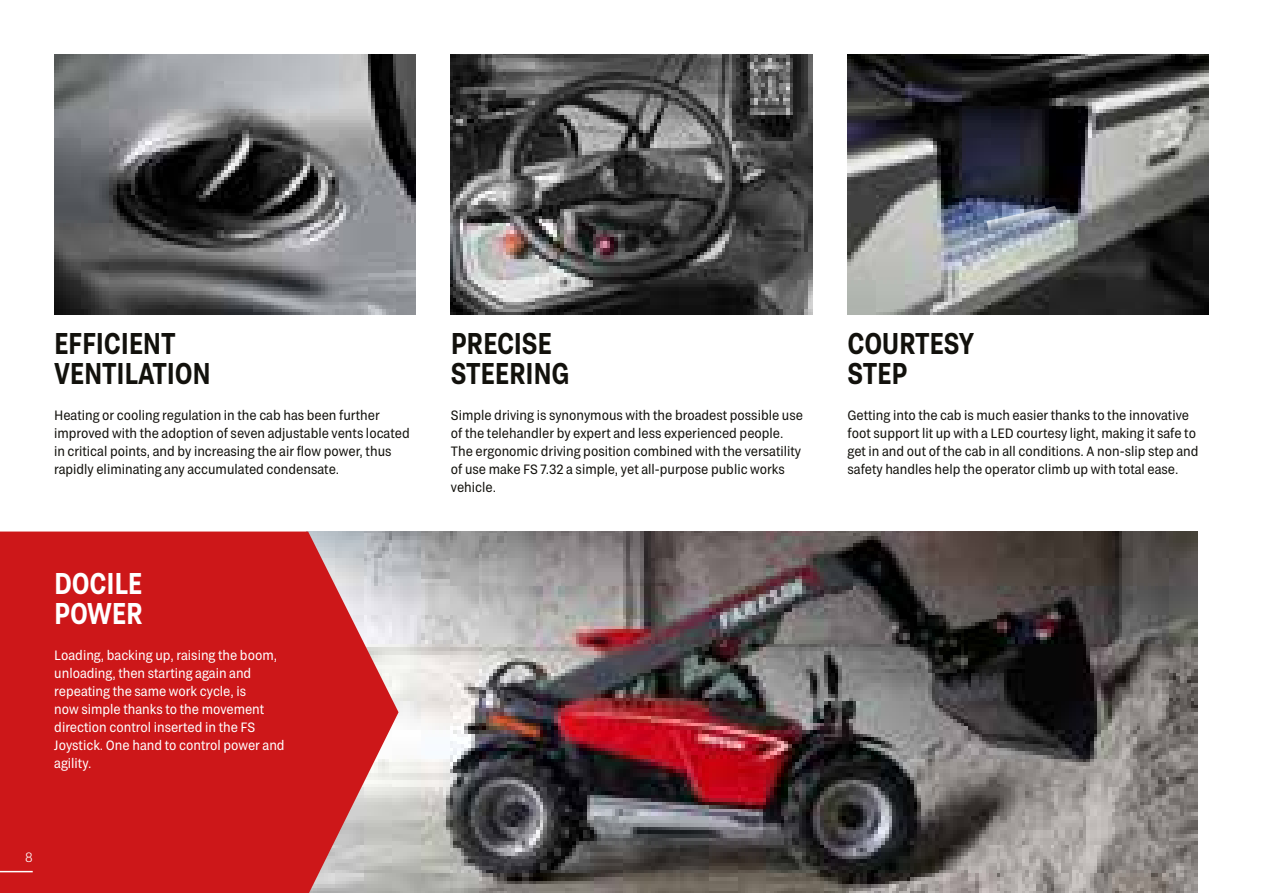
<style>
.page{position:relative;width:1263px;height:893px;background:#fff}
.page>*{position:absolute;margin:0;border:0;box-sizing:border-box;transform-origin:0 0}
.t1{font:600 30px/30px "Grtsk Exa";letter-spacing:-.01em;color:#12110c;scale:.88 1}
.t2{font:600 30px/30px "Grtsk Exa";letter-spacing:-.01em;color:#fff;scale:.88 1}
.t3{font:13.5px/18px "Grtsk Exa";color:#12110c}
.t4{font:13.5px/18px "Grtsk Exa";color:#fff}
.t5{font:300 13.5px "Grtsk Exa";color:#fff}
</style>
<div class="page">
<img style="left:399px;top:531px;width:799px;height:362px">
<img style="left:54px;top:54px;width:362px;height:260px">
<img style="left:847px;top:54px;width:362px;height:260px">
<img style="left:451px;top:54px;width:361px;height:260px">
<svg style="left:986px;top:206px;width:77px;height:33px;background:#8d99ae"></svg>
<svg style="left:0;top:531px;width:399px;height:362px;background:#cd2c2e"></svg>
<hr style="left:0;top:871px;width:33px;height:1px;background:#fff">
<h1 class="t1" style="left:54px;top:328px;width:180px">EFFICIENT<br>VENTILATION</h1>
<p class="t3" style="left:54px;top:406px;width:357px">Heating or cooling regulation in the cab has been further improved with the adoption of seven adjustable vents located in critical points, and by increasing the air flow power, thus rapidly eliminating any accumulated condensate.</p>
<h1 class="t2" style="left:54px;top:568px;width:102px">DOCILE<br>POWER</h1>
<p class="t4" style="left:54px;top:646px;width:232px">Loading, backing up, raising the boom, unloading, then starting again and repeating the same work cycle, is<br>now simple thanks to the movement direction control inserted in the FS<br>Joystick. One hand to control power and agility.</p>
<p class="t5" style="left:25px;top:849px;width:9px">8</p>
<h1 class="t1" style="left:451px;top:328px;width:136px">PRECISE<br>STEERING</h1>
<p class="t3" style="left:451px;top:406px;width:354px">Simple driving is synonymous with the broadest possible use of the telehandler by expert and less experienced people.<br>The ergonomic driving position combined with the versatility of use make FS 7.32 a simple, yet all-purpose public works vehicle.</p>
<h1 class="t1" style="left:847px;top:328px;width:145px">COURTESY<br>STEP</h1>
<p class="t3" style="left:847px;top:406px;width:352px">Getting into the cab is much easier thanks to the innovative foot support lit up with a LED courtesy light, making it safe to get in and out of the cab in all conditions. A non-slip step and safety handles help the operator climb up with total ease.</p>
</div>
